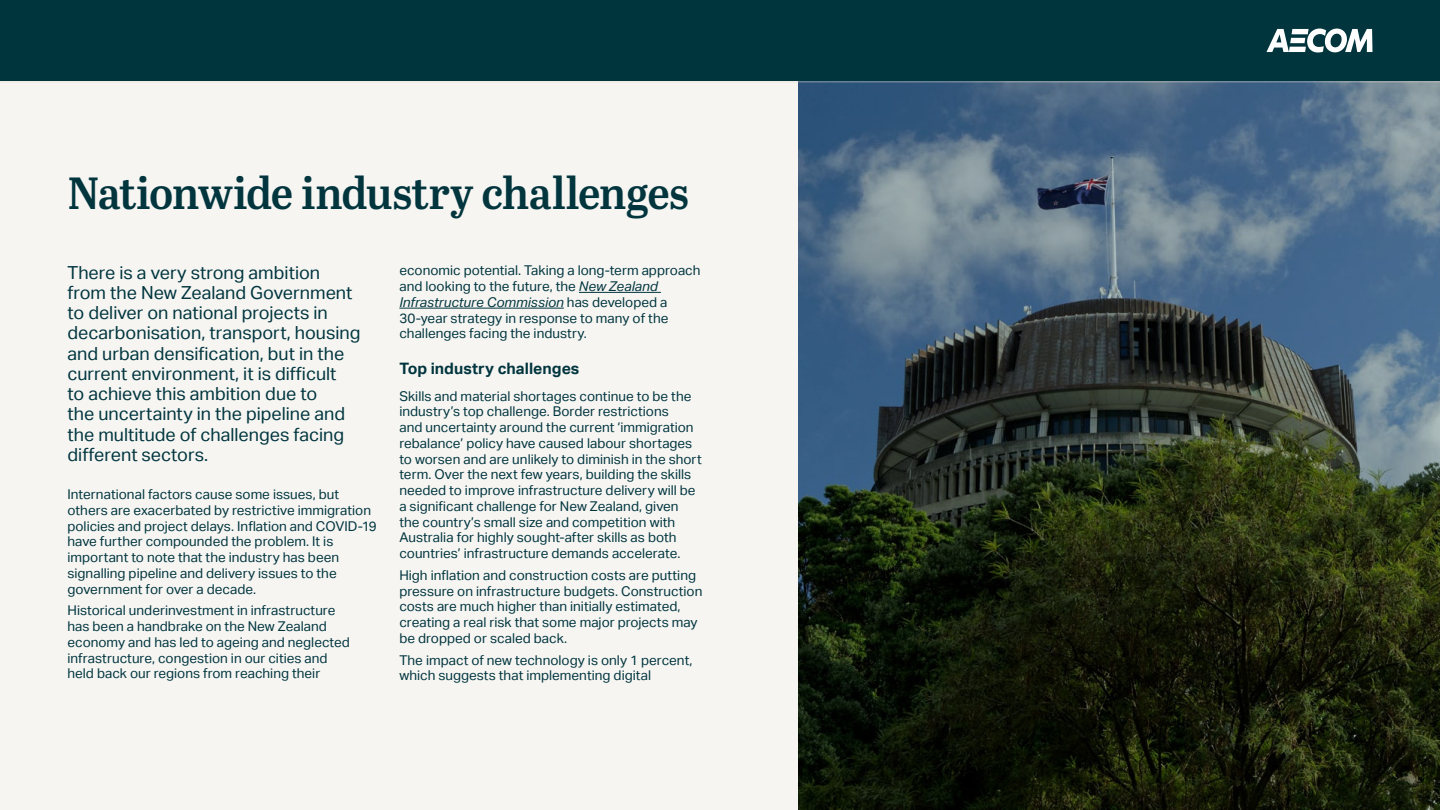
<style>
.page{position:relative;width:1440px;height:810px;background:#fff}
.page>*{position:absolute;margin:0;border:0;box-sizing:border-box;transform-origin:0 0}
.t1{font:45px "Abril Titling Sb";letter-spacing:-.025em;color:#00353e}
.t2{font:18px/20.2px "AECOM Sans";color:#00353e}
.t3{font:700 15.75px "AECOM Sans";color:#00353e}
.t4{font:13.5px/15.8px "AECOM Sans";color:#00353e}
.s1{font-style:italic}
</style>
<div class="page">
<div style="left:0;top:79px;width:1440px;height:731px;background:#f6f5f2"></div>
<svg style="left:799px;top:115px;width:641px;height:695px;background:#32403f"></svg>
<hr style="left:579px;top:292px;width:82px;height:1px;background:#00353e">
<hr style="left:399px;top:308px;width:165px;height:1px;background:#00353e">
<svg style="left:798px;top:82px;width:642px;height:33px;background:#486785"></svg>
<div style="left:0;top:0;width:1440px;height:81px;background:#00353e"></div>
<svg style="left:1266px;top:28px;width:107px;height:25px"></svg>
<hr style="left:0;top:81px;width:1440px;height:1px;background:#dad8cc">
<h1 class="t1" style="left:68px;top:160px;width:623px">Nationwide industry challenges</h1>
<p class="t2" style="left:68px;top:262px;width:294px">There is a very strong ambition from the New Zealand Government to deliver on national projects in decarbonisation, transport, housing and urban densification, but in the current environment, it is difficult<br>to achieve this ambition due to<br>the uncertainty in the pipeline and the multitude of challenges facing different sectors.</p>
<p class="t4" style="left:68px;top:486px;width:311px">International factors cause some issues, but others are exacerbated by restrictive immigration policies and project delays. Inflation and COVID-19 have further compounded the problem. It is important to note that the industry has been signalling pipeline and delivery issues to the government for over a decade.</p>
<p class="t4" style="left:68px;top:603px;width:284px">Historical underinvestment in infrastructure has been a handbrake on the New Zealand economy and has led to ageing and neglected infrastructure, congestion in our cities and held back our regions from reaching their</p>
<p class="t4" style="left:399px;top:263px;width:303px">economic potential. Taking a long-term approach and looking to the future, the <span class="s1">New Zealand Infrastructure Commission</span> has developed a 30-year strategy in response to many of the challenges facing the industry.</p>
<p class="t3" style="left:399px;top:359px;width:182px">Top industry challenges</p>
<p class="t4" style="left:399px;top:388px;width:304px">Skills and material shortages continue to be the industry’s top challenge. Border restrictions<br>and uncertainty around the current ‘immigration rebalance’ policy have caused labour shortages to worsen and are unlikely to diminish in the short term. Over the next few years, building the skills needed to improve infrastructure delivery will be a significant challenge for New Zealand, given the country’s small size and competition with Australia for highly sought-after skills as both countries’ infrastructure demands accelerate.</p>
<p class="t4" style="left:399px;top:567px;width:305px">High inflation and construction costs are putting pressure on infrastructure budgets. Construction costs are much higher than initially estimated, creating a real risk that some major projects may be dropped or scaled back.</p>
<p class="t4" style="left:399px;top:652px;width:295px">The impact of new technology is only 1 percent, which suggests that implementing digital</p>
</div>
